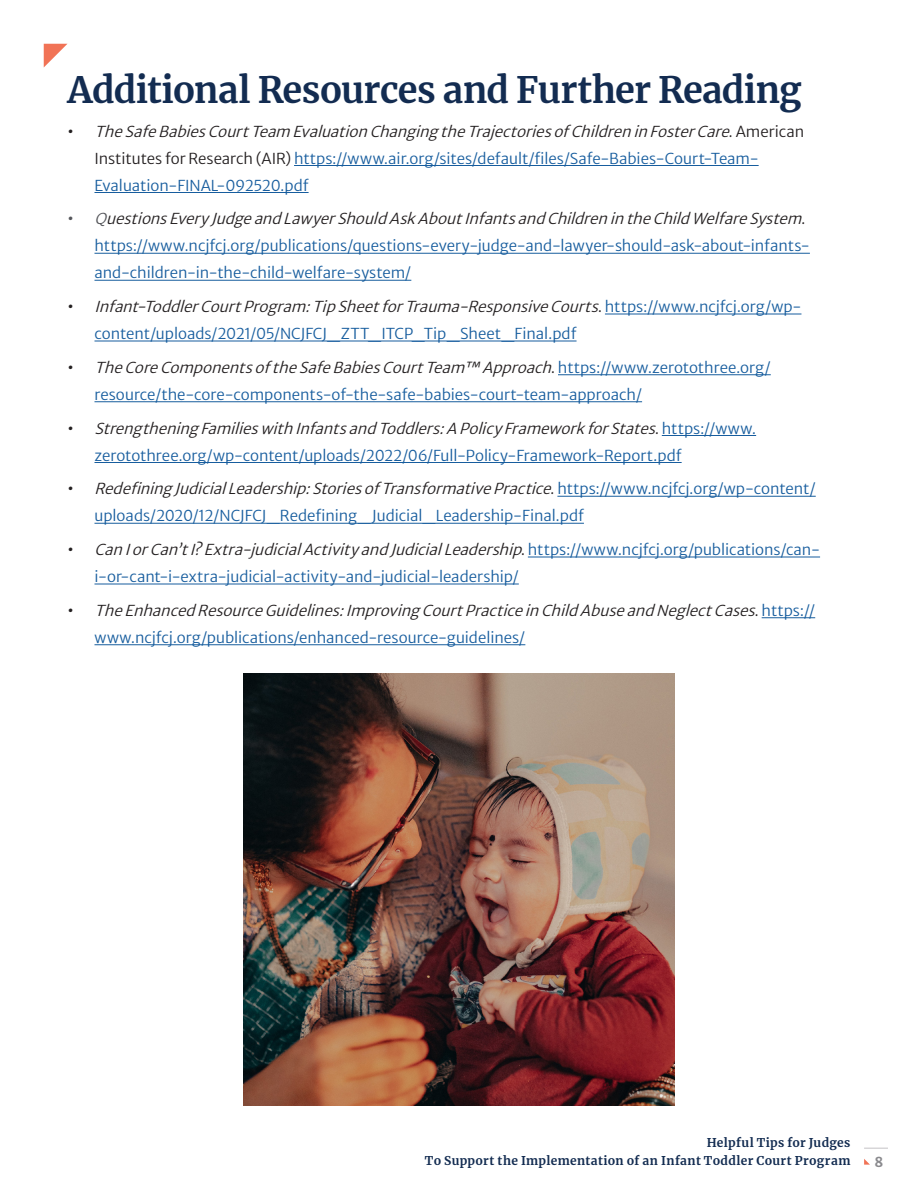
<style>
.page{position:relative;width:918px;height:1188px;background:#fff}
.page>*{position:absolute;margin:0;border:0;box-sizing:border-box;transform-origin:0 0}
.Body_Text{font:700 36px "Merriweather";letter-spacing:-.02em;color:#132c51}
.t1{font:300 15px/27px "Merriweather Sans";letter-spacing:-.005em;color:#175d9e}
.t2{font:italic 300 15px/27px "Merriweather Sans";color:#231f20}
.t3{font:500 15px "Merriweather Sans";color:#231f20}
.t4{font:500 15px "Merriweather Sans";color:#54555a}
.t5{font:700 13.5px "Merriweather Sans";color:#8a8a8e}
.t6{font:700 12px/18px "Merriweather";letter-spacing:.025em;color:#132c51;text-align:right}
.s1{font-style:italic;color:#231f20}
.s2{color:#231f20}
.s3{font-style:italic;color:#54555a}
.s4{font-style:normal}
.s5{font-style:normal;color:#175d9e}
</style>
<div class="page">
<hr style="left:0;top:0;width:1px;height:1188px;background:#51c4cd">
<hr style="left:294px;top:165px;width:465px;height:1px;background:#175d9e">
<hr style="left:94px;top:192px;width:215px;height:1px;background:#175d9e">
<hr style="left:94px;top:253px;width:716px;height:1px;background:#175d9e">
<hr style="left:94px;top:280px;width:317px;height:1px;background:#175d9e">
<hr style="left:605px;top:314px;width:196px;height:1px;background:#175d9e">
<hr style="left:94px;top:341px;width:483px;height:1px;background:#175d9e">
<hr style="left:558px;top:374px;width:213px;height:1px;background:#175d9e">
<hr style="left:94px;top:401px;width:548px;height:1px;background:#175d9e">
<hr style="left:662px;top:435px;width:94px;height:1px;background:#175d9e">
<hr style="left:94px;top:462px;width:588px;height:1px;background:#175d9e">
<hr style="left:557px;top:496px;width:259px;height:1px;background:#175d9e">
<hr style="left:94px;top:523px;width:490px;height:1px;background:#175d9e">
<hr style="left:528px;top:557px;width:292px;height:1px;background:#175d9e">
<hr style="left:94px;top:584px;width:425px;height:1px;background:#175d9e">
<hr style="left:762px;top:617px;width:53px;height:1px;background:#175d9e">
<hr style="left:94px;top:644px;width:431px;height:1px;background:#175d9e">
<svg style="left:44px;top:44px;width:23px;height:23px"></svg>
<img style="left:243px;top:674px;width:432px;height:432px">
<svg style="left:864px;top:1159px;width:6px;height:6px"></svg>
<svg style="left:864px;top:1148px;width:24px;height:1px"></svg>
<p class="Body_Text" style="left:68px;top:65px;width:736px">Additional Resources and Further Reading</p>
<p class="t3" style="left:68px;top:118px;width:8px">Е</p>
<p class="t1" style="left:94px;top:116px;width:711px"><span class="s1">TheSafeBabiesCourtTeam EvaluationChangingtheTrajectoriesofChildreninFosterCare</span><span class="s2">. A m e r i c a n<br>Institutes for Research (AIR)</span> https://www.air.org/sites/default/files/Safe-Babies-Court-Team-<br>Evaluation-FINAL-092520.pdf</p>
<p class="t4" style="left:68px;top:206px;width:8px">Е</p>
<p class="t1" style="left:94px;top:204px;width:717px"><span class="s3">Q</span><span class="s1">uestionsEveryJudgeandLawyerShouldAskAboutInfantsandChildrenintheChildWelfareSystem</span><span class="s2">. </span>https://www.ncjfcj.org/publications/questions-every-judge-and-lawyer-should-ask-about-infants&shy;and-children-in-the-child-welfare-system/</p>
<p class="t3" style="left:68px;top:294px;width:8px">Е</p>
<p class="t1" style="left:94px;top:292px;width:708px"><span class="s1">Infant-ToddlerCourtProgram:TipSheetforTrauma-ResponsiveCourts</span><span class="s2">.</span> h t t p s : // w w w . n cj f cj . o r g / w p - content/uploads/2021/05/NCJFCJ_ZTT_ITCP_Tip_Sheet_Final.pdf</p>
<p class="t3" style="left:68px;top:354px;width:8px">Е</p>
<p class="t1" style="left:94px;top:352px;width:678px"><span class="s1">TheCoreComponentsoftheSafeBabiesCourtTeam™ Approach</span><span class="s2">.</span> h t t p s : // w w w . z e r o t o t h r e e . o r g / resource/the-core-components-of-the-safe-babies-court-team-approach/</p>
<p class="t3" style="left:68px;top:415px;width:8px">Е</p>
<p class="t1" style="left:94px;top:413px;width:663px"><span class="s1">StrengtheningFamilieswithInfantsandToddlers:APolicyFrameworkforStates</span><span class="s2">.</span> h t t p s : / / w w w . zerotothree.org/wp-content/uploads/2022/06/Full-Policy-Framework-Report.pdf</p>
<p class="t3" style="left:68px;top:476px;width:8px">Е</p>
<p class="t1" style="left:94px;top:474px;width:723px"><span class="s1">RedefiningJudicialLeadership:StoriesofTransformativePractice</span><span class="s2">.</span> h t t p s : // w w w . n cj f cj . o r g / w p - c o n t e n t / uploads/2020/12/NCJFCJ_Redefining_Judicial_Leadership-Final.pdf</p>
<p class="t3" style="left:68px;top:537px;width:8px">Е</p>
<p class="t1" style="left:94px;top:535px;width:727px"><span class="s1">CanIorCan’tI?Extra-judicialActivityandJudicialLeadership</span><span class="s2">.</span> h t t p s : // w w w . n cj fcj . o r g / p u b l i c a t i o n s / c a n - i-or-cant-i-extra-judicial-activity-and-judicial-leadership/</p>
<p class="t3" style="left:68px;top:597px;width:8px">Е</p>
<p class="t2" style="left:94px;top:595px;width:722px">TheEnhancedResourceGuidelines:ImprovingCourtPracticeinChildAbuseandNeglectCases<span class="s4">.</span> <span class="s5">h t t p s : / / www.ncjfcj.org/publications/enhanced-resource-guidelines/</span></p>
<p class="t6" style="left:425px;top:1134px;width:427px">Helpful Tips for Judges<br>To Support the Implementation of an Infant Toddler Court Program</p>
<p class="t5" style="left:874px;top:1154px;width:10px">8</p>
</div>
